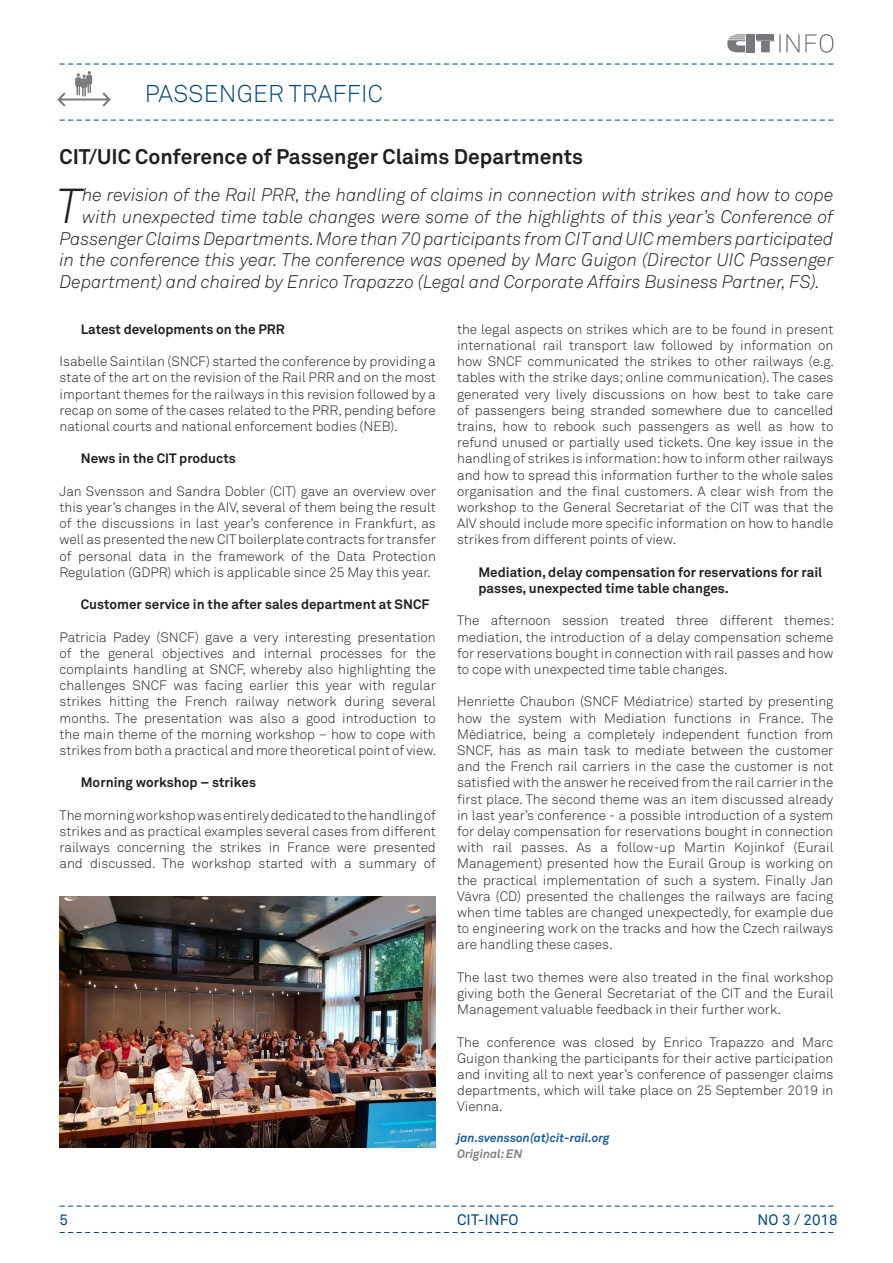
<style>
.page{position:relative;width:893px;height:1263px;background:#fff}
.page>*{position:absolute;margin:0;border:0;box-sizing:border-box;transform-origin:0 0}
.t1{font:italic 300 48.45px "Akkurat Std";color:#231f20}
.Kapitel_D{font:300 24px "Akkurat Std";letter-spacing:.01em;color:#00467e}
.t2{font:700 21px "Akkurat Std";color:#231f20}
.t3{font:italic 300 18px "Akkurat Std";color:#231f20}
.t4{font:15px "Akkurat Std";color:#00467e}
.t5{font:300 13.5px/16.2px "Akkurat Std";color:#231f20;text-align:justify}
.t6{font:700 13.5px "Akkurat Std";color:#231f20}
.t7{font:italic 700 12px "Akkurat Std";color:#175d9e}
.t8{font:italic 700 12px "Akkurat Std";color:#808080}
</style>
<div class="page">
<svg style="left:60px;top:1232px;width:773px;height:1px"></svg>
<svg style="left:60px;top:1206px;width:773px;height:1px"></svg>
<svg style="left:727px;top:34px;width:106px;height:19px"></svg>
<svg style="left:60px;top:64px;width:773px;height:1px"></svg>
<svg style="left:60px;top:120px;width:773px;height:1px"></svg>
<img style="left:57px;top:71px;width:54px;height:36px">
<img style="left:60px;top:896px;width:376px;height:251px">
<p class="Kapitel_D" style="left:145px;top:79px;width:239px">PASSENGER TRAFFIC</p>
<p class="t2" style="left:60px;top:143px;width:525px">CIT/UIC Conference of Passenger Claims Departments</p>
<p class="t1" style="left:56px;top:177px;width:27px">T</p>
<p class="t3" style="left:82px;top:184px;width:753px">he revision of the Rail PRR, the handling of claims in connection with strikes and how to cope</p>
<p class="t3" style="left:82px;top:206px;width:753px">with unexpected time table changes were some of the highlights of this year’s Conference of</p>
<p class="t3" style="left:60px;top:228px;width:775px">Passenger Claims Departments. More than 70 participants from CIT and UIC members participated</p>
<p class="t3" style="left:60px;top:249px;width:775px">in the conference this year. The conference was opened by Marc Guigon (Director UIC Passenger</p>
<p class="t3" style="left:60px;top:271px;width:762px">Department) and chaired by Enrico Trapazzo (Legal and Corporate Affairs Business Partner, FS).</p>
<p class="t6" style="left:81px;top:321px;width:205px">Latest developments on the PRR</p>
<p class="t5" style="left:60px;top:353px;width:378px">Isabelle Saintilan (SNCF) started the conference by providing a state of the art on the revision of the Rail PRR and on the most important themes for the railways in this revision followed by a recap on some of the cases related to the PRR, pending before national courts and national enforcement bodies (NEB).</p>
<p class="t6" style="left:81px;top:450px;width:156px">News in the CIT products</p>
<p class="t5" style="left:60px;top:483px;width:378px">Jan Svensson and Sandra Dobler (CIT) gave an overview over this year’s changes in the AIV, several of them being the result of the discussions in last year’s conference in Frankfurt, as well as presented the new CIT boilerplate contracts for transfer of personal data in the framework of the Data Protection Regulation (GDPR) which is applicable since 25 May this year.</p>
<p class="t6" style="left:81px;top:596px;width:350px">Customer service in the after sales department at SNCF</p>
<p class="t5" style="left:60px;top:629px;width:378px">Patricia Padey (SNCF) gave a very interesting presentation of the general objectives and internal processes for the complaints handling at SNCF, whereby also highlighting the challenges SNCF was facing earlier this year with regular strikes hitting the French railway network during several months. The presentation was also a good introduction to the main theme of the morning workshop – how to cope with strikes from both a practical and more theoretical point of view.</p>
<p class="t6" style="left:81px;top:774px;width:177px">Morning workshop – strikes</p>
<p class="t5" style="left:60px;top:807px;width:378px">The morning workshop was entirely dedicated to the handling of strikes and as practical examples several cases from different railways concerning the strikes in France were presented and discussed. The workshop started with a summary of</p>
<p class="t5" style="left:457px;top:321px;width:378px">the legal aspects on strikes which are to be found in present international rail transport law followed by information on how SNCF communicated the strikes to other railways (e.g. tables with the strike days; online communication). The cases generated very lively discussions on how best to take care of passengers being stranded somewhere due to cancelled trains, how to rebook such passengers as well as how to refund unused or partially used tickets. One key issue in the handling of strikes is information: how to inform other railways and how to spread this information further to the whole sales organisation and the final customers. A clear wish from the workshop to the General Secretariat of the CIT was that the AIV should include more specific information on how to handle strikes from different points of view.</p>
<p class="t6" style="left:478px;top:564px;width:345px">Mediation, delay compensation for reservations for rail</p>
<p class="t6" style="left:478px;top:580px;width:252px">passes, unexpected time table changes.</p>
<p class="t5" style="left:457px;top:612px;width:379px">The afternoon session treated three different themes: mediation, the introduction of a delay compensation scheme for reservations bought in connection with rail passes and how to cope with unexpected time table changes.</p>
<p class="t5" style="left:457px;top:693px;width:378px">Henriette Chaubon (SNCF Médiatrice) started by presenting how the system with Mediation functions in France. The Médiatrice, being a completely independent function from SNCF, has as main task to mediate between the customer and the French rail carriers in the case the customer is not satisfied with the answer he received from the rail carrier in the first place. The second theme was an item discussed already in last year’s conference - a possible introduction of a system for delay compensation for reservations bought in connection with rail passes. As a follow-up Martin Kojinkof (Eurail Management) presented how the Eurail Group is working on the practical implementation of such a system. Finally Jan Vávra (CD) presented the challenges the railways are facing when time tables are changed unexpectedly, for example due to engineering work on the tracks and how the Czech railways are handling these cases.</p>
<p class="t5" style="left:457px;top:969px;width:378px">The last two themes were also treated in the final workshop giving both the General Secretariat of the CIT and the Eurail Management valuable feedback in their further work.</p>
<p class="t5" style="left:457px;top:1034px;width:378px">The conference was closed by Enrico Trapazzo and Marc Guigon thanking the participants for their active participation and inviting all to next year’s conference of passenger claims departments, which will take place on 25 September 2019 in Vienna.</p>
<p class="t7" style="left:457px;top:1130px;width:154px">jan.svensson(at)cit-rail.org</p>
<p class="t8" style="left:457px;top:1147px;width:67px">Original: EN</p>
<p class="t4" style="left:60px;top:1211px;width:10px">5</p>
<p class="t4" style="left:457px;top:1211px;width:63px">CIT-INFO</p>
<p class="t4" style="left:757px;top:1211px;width:82px">NO 3 / 2018</p>
</div>
